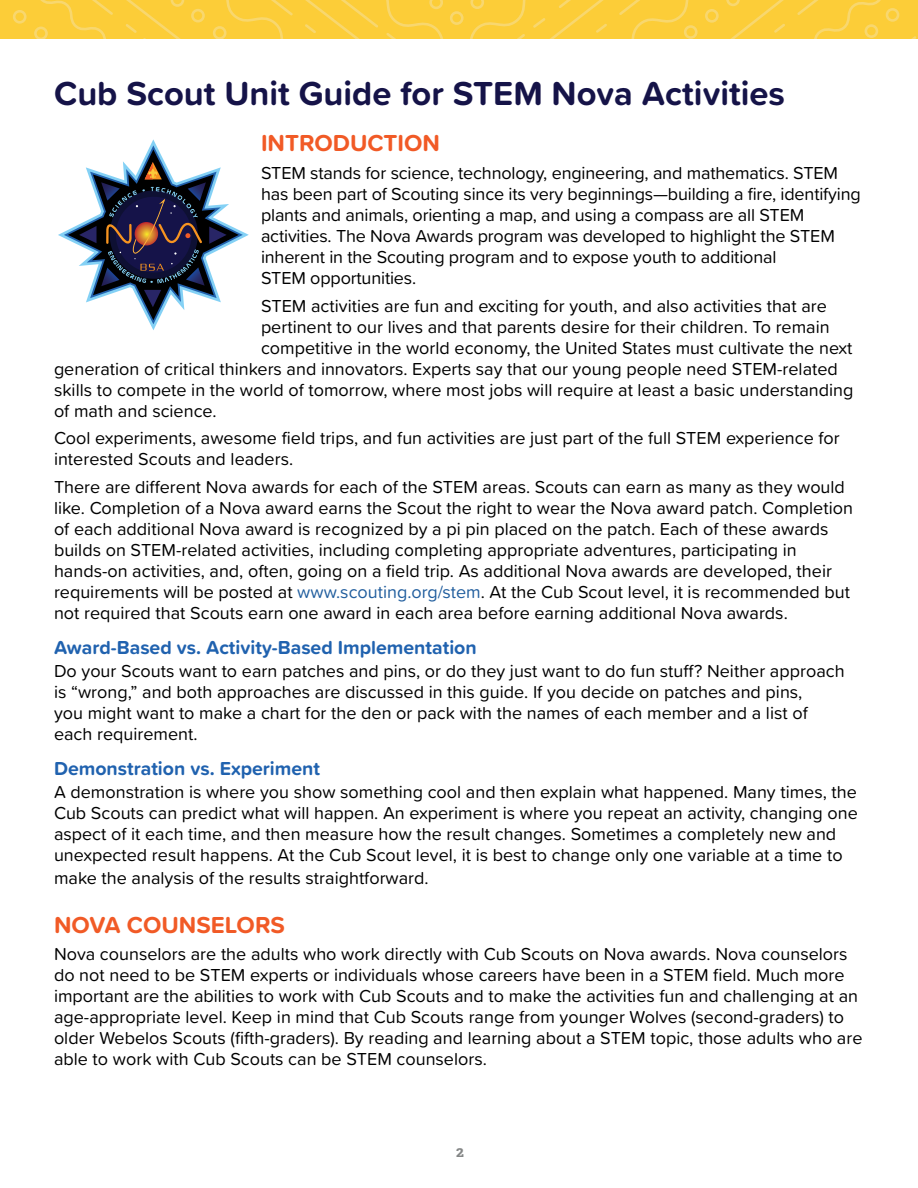
<style>
.page{position:relative;width:918px;height:1188px;background:#fff}
.page>*{position:absolute;margin:0;border:0;box-sizing:border-box;transform-origin:0 0}
.t1{font:700 34.5px "Proxima Soft";color:#151348}
.t2{font:700 24px "Proxima Soft";color:#f15a26}
.t3{font:700 19.5px "Proxima Soft";color:#2062af}
.t4{font:18px/21px "Proxima Soft";color:#000}
.t5{font:700 15px "Adelle";color:#858787}
.s1{color:#215e9e}
</style>
<div class="page">
<svg style="left:0;top:0;width:918px;height:39px;background:#fbcd3d"></svg>
<svg style="left:58px;top:139px;width:191px;height:191px"></svg>
<h1 class="t1" style="left:54px;top:68px;width:733px">Cub Scout Unit Guide for STEM Nova Activities</h1>
<h2 class="t2" style="left:261px;top:125px;width:181px">INTRODUCTION</h2>
<p class="t4" style="left:261px;top:161px;width:601px">STEM stands for science, technology, engineering, and mathematics. STEM has been part of Scouting since its very beginnings—building a fire, identifying plants and animals, orienting a map, and using a compass are all STEM activities. The Nova Awards program was developed to highlight the STEM inherent in the Scouting program and to expose youth to additional<br>STEM opportunities.</p>
<p class="t4" style="left:261px;top:294px;width:567px">STEM activities are fun and exciting for youth, and also activities that are</p>
<p class="t4" style="left:261px;top:315px;width:570px">pertinent to our lives and that parents desire for their children. To remain</p>
<p class="t4" style="left:261px;top:336px;width:593px">competitive in the world economy, the United States must cultivate the next</p>
<p class="t4" style="left:54px;top:357px;width:785px">generation of critical thinkers and innovators. Experts say that our young people need STEM-related</p>
<p class="t4" style="left:54px;top:378px;width:801px">skills to compete in the world of tomorrow, where most jobs will require at least a basic understanding</p>
<p class="t4" style="left:54px;top:399px;width:164px">of math and science.</p>
<p class="t4" style="left:54px;top:427px;width:787px">Cool experiments, awesome field trips, and fun activities are just part of the full STEM experience for interested Scouts and leaders.</p>
<p class="t4" style="left:54px;top:476px;width:800px">There are different Nova awards for each of the STEM areas. Scouts can earn as many as they would like. Completion of a Nova award earns the Scout the right to wear the Nova award patch. Completion of each additional Nova award is recognized by a pi pin placed on the patch. Each of these awards builds on STEM-related activities, including completing appropriate adventures, participating in hands-on activities, and, often, going on a field trip. As additional Nova awards are developed, their requirements will be posted at <span class="s1">www.scouting.org/stem</span>. At the Cub Scout level, it is recommended but not required that Scouts earn one award in each area before earning additional Nova awards.</p>
<p class="t3" style="left:54px;top:632px;width:424px">Award-Based vs. Activity-Based Implementation</p>
<p class="t4" style="left:54px;top:660px;width:792px">Do your Scouts want to earn patches and pins, or do they just want to do fun stuff? Neither approach is “wrong,” and both approaches are discussed in this guide. If you decide on patches and pins,<br>you might want to make a chart for the den or pack with the names of each member and a list of each requirement.</p>
<p class="t3" style="left:54px;top:753px;width:268px">Demonstration vs. Experiment</p>
<p class="t4" style="left:54px;top:781px;width:805px;line-height:21.5px">A demonstration is where you show something cool and then explain what happened. Many times, the Cub Scouts can predict what will happen. An experiment is where you repeat an activity, changing one aspect of it each time, and then measure how the result changes. Sometimes a completely new and unexpected result happens. At the Cub Scout level, it is best to change only one variable at a time to make the analysis of the results straightforward.</p>
<h2 class="t2" style="left:54px;top:906px;width:232px">NOVA COUNSELORS</h2>
<p class="t4" style="left:54px;top:943px;width:810px">Nova counselors are the adults who work directly with Cub Scouts on Nova awards. Nova counselors do not need to be STEM experts or individuals whose careers have been in a STEM field. Much more important are the abilities to work with Cub Scouts and to make the activities fun and challenging at an age-appropriate level. Keep in mind that Cub Scouts range from younger Wolves (second-graders) to older Webelos Scouts (fifth-graders). By reading and learning about a STEM topic, those adults who are able to work with Cub Scouts can be STEM counselors.</p>
<p class="t5" style="left:456px;top:1142px;width:9px">2</p>
</div>
